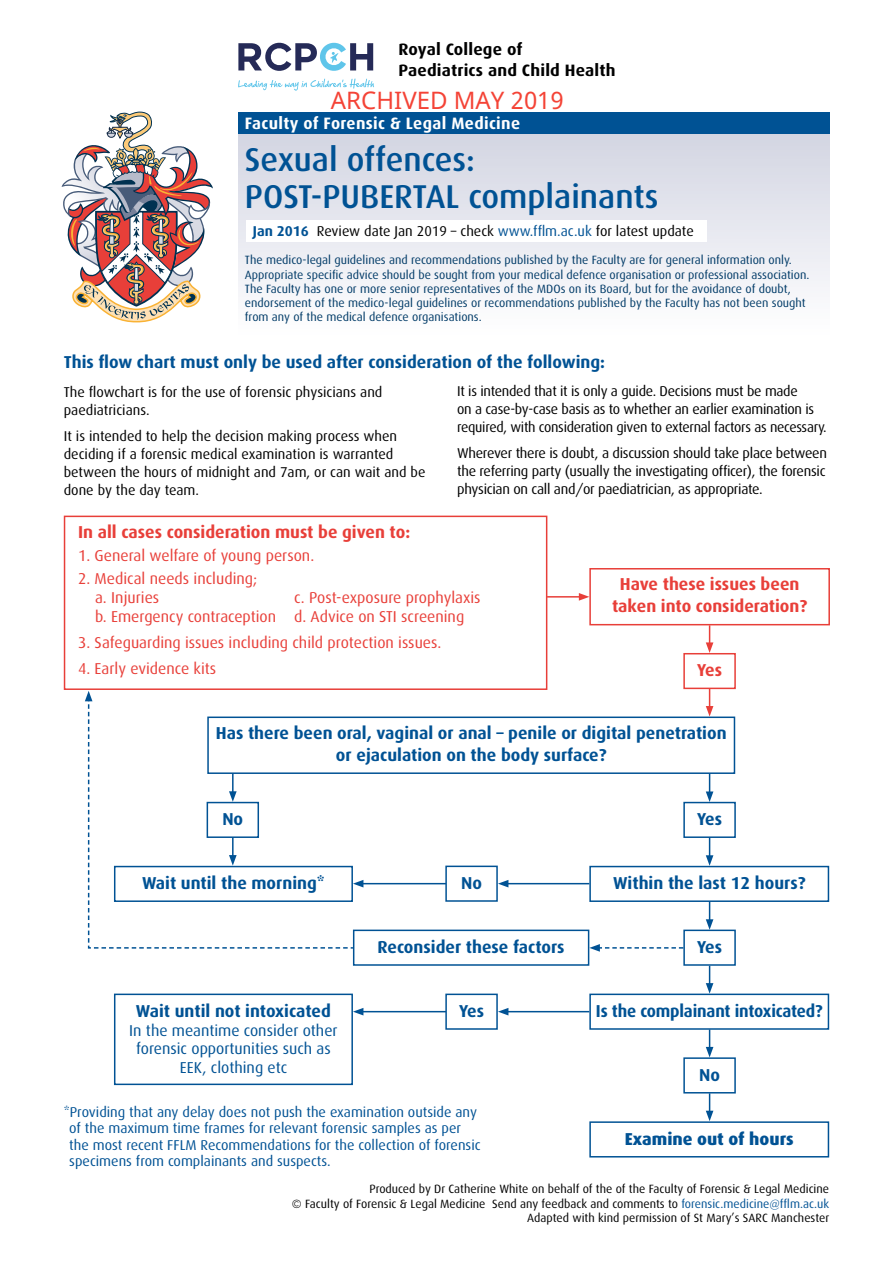
<style>
.page{position:relative;width:893px;height:1263px;background:#fff}
.page>*{position:absolute;margin:0;border:0;box-sizing:border-box;transform-origin:0 0}
.t1{font:500 33px/36.8px "Dax";color:#005294}
.t2{font:24px "Noto Sans";color:#f44336}
.t3{font:700 17.25px/21.8px "Dax";color:#005294;text-align:center}
.t4{font:700 17.25px/21.8px "Dax";color:#e83f39;text-align:center}
.t5{font:700 17.25px "Dax";color:#005294;scale:.96 1}
.t6{font:800 17.25px "Dax";color:#005294}
.t7{font:700 16.5px/21px "Dax";letter-spacing:.01em;color:#000}
.t8{font:700 16.5px "Dax";letter-spacing:.02em;color:#fff}
.t9{font:15.75px/18.8px "Dax";color:#e83f39}
.t10{font:15.75px/18.8px "Dax";color:#005294;text-align:center}
.t11{font:14.25px/18px "Dax";letter-spacing:-.01em;color:#000}
.t12{font:14.25px/16.5px "Dax";color:#005294}
.t13{font:12px/14.2px "Dax";color:#003a67}
.t14{font:12px/14.2px "Dax";color:#000;text-align:right}
.s1{font-weight:700;color:#005294}
.s2{color:#005294}
</style>
<div class="page">
<svg style="left:62px;top:112px;width:151px;height:210px"></svg>
<div style="left:238px;top:134px;width:591px;height:215px;background:linear-gradient(to bottom,#d3d5e2,#fff)"></div>
<div style="left:238px;top:113px;width:591px;height:21px;background:#005294"></div>
<div style="left:247px;top:220px;width:460px;height:22px;background:#fff"></div>
<svg style="left:238px;top:79px;width:136px;height:12px"></svg>
<svg style="left:238px;top:43px;width:135px;height:28px"></svg>
<div style="left:589px;top:568px;width:241px;height:57px;border:2px solid #e83f39"></div>
<div style="left:64px;top:516px;width:483px;height:174px;border:2px solid #e83f39"></div>
<div style="left:683px;top:653px;width:53px;height:36px;border:2px solid #e83f39"></div>
<div style="left:683px;top:802px;width:53px;height:36px;border:2px solid #005294"></div>
<div style="left:445px;top:865px;width:53px;height:37px;border:2px solid #005294"></div>
<div style="left:683px;top:929px;width:53px;height:37px;border:2px solid #005294"></div>
<div style="left:445px;top:993px;width:53px;height:37px;border:2px solid #005294"></div>
<div style="left:683px;top:1057px;width:53px;height:36px;border:2px solid #005294"></div>
<div style="left:589px;top:866px;width:240px;height:36px;border:2px solid #005294"></div>
<div style="left:589px;top:1121px;width:240px;height:36px;border:2px solid #005294"></div>
<div style="left:114px;top:993px;width:239px;height:92px;border:2px solid #005294"></div>
<div style="left:353px;top:929px;width:236px;height:37px;border:2px solid #005294"></div>
<div style="left:589px;top:993px;width:240px;height:37px;border:2px solid #005294"></div>
<div style="left:207px;top:716px;width:528px;height:58px;border:2px solid #005294"></div>
<hr style="left:506px;top:883px;width:83px;height:1px;background:#005294">
<svg style="left:498px;top:880px;width:10px;height:7px"></svg>
<hr style="left:506px;top:1011px;width:83px;height:1px;background:#005294">
<svg style="left:498px;top:1008px;width:10px;height:7px"></svg>
<svg style="left:589px;top:944px;width:94px;height:8px"></svg>
<hr style="left:361px;top:883px;width:85px;height:1px;background:#005294">
<hr style="left:361px;top:1011px;width:85px;height:1px;background:#005294">
<svg style="left:353px;top:1008px;width:10px;height:7px"></svg>
<svg style="left:706px;top:625px;width:7px;height:28px"></svg>
<svg style="left:706px;top:689px;width:7px;height:27px"></svg>
<svg style="left:706px;top:773px;width:7px;height:29px"></svg>
<svg style="left:706px;top:837px;width:7px;height:29px"></svg>
<svg style="left:85px;top:691px;width:278px;height:258px"></svg>
<svg style="left:706px;top:901px;width:7px;height:29px"></svg>
<svg style="left:706px;top:966px;width:7px;height:28px"></svg>
<svg style="left:706px;top:1029px;width:7px;height:28px"></svg>
<svg style="left:706px;top:1093px;width:7px;height:28px"></svg>
<hr style="left:547px;top:596px;width:34px;height:2px;background:#e83f39">
<svg style="left:579px;top:593px;width:10px;height:8px"></svg>
<p class="t7" style="left:399px;top:39px;width:218px">Royal College of<br>Paediatrics and Child Health</p>
<h2 class="t2" style="left:331px;top:83px;width:234px">ARCHIVED MAY 2019</h2>
<p class="t8" style="left:245px;top:114px;width:277px">Faculty of Forensic &amp; Legal Medicine</p>
<h1 class="t1" style="left:245px;top:141px;width:415px">Sexual offences:<br>POST-PUBERTAL complainants</h1>
<p class="t11" style="left:253px;top:222px;width:442px"><span class="s1">Jan 2016</span> Review date Jan 2019 – check <span class="s2">www.fflm.ac.uk</span> for latest update</p>
<p class="t13" style="left:245px;top:253px;width:566px">The medico-legal guidelines and recommendations published by the Faculty are for general information only.<br>Appropriate specific advice should be sought from your medical defence organisation or professional association.<br>The Faculty has one or more senior representatives of the MDOs on its Board, but for the avoidance of doubt, endorsement of the medico-legal guidelines or recommendations published by the Faculty has not been sought from any of the medical defence organisations.</p>
<p class="t3" style="left:64px;top:352px;width:543px">This flow chart must only be used after consideration of the following:</p>
<p class="t11" style="left:457px;top:382px;width:371px">It is intended that it is only a guide. Decisions must be made<br>on a case-by-case basis as to whether an earlier examination is required, with consideration given to external factors as necessary.</p>
<p class="t11" style="left:457px;top:445px;width:371px;text-align:justify">Wherever there is doubt, a discussion should take place between the referring party (usually the investigating officer), the forensic physician on call and/or paediatrician, as appropriate.</p>
<p class="t11" style="left:64px;top:383px;width:320px">The flowchart is for the use of forensic physicians and paediatricians.</p>
<p class="t11" style="left:64px;top:428px;width:363px">It is intended to help the decision making process when deciding if a forensic medical examination is warranted between the hours of midnight and 7am, or can wait and be done by the day team.</p>
<p class="t4" style="left:78px;top:521px;width:334px">In all cases consideration must be given to:</p>
<p class="t9" style="left:78px;top:546px;width:238px">1. General welfare of young person.</p>
<p class="t9" style="left:95px;top:569px;width:164px;text-indent:-17px">2. Medical needs including; a. Injuries</p>
<p class="t4" style="left:612px;top:574px;width:197px">Have these issues been taken into consideration?</p>
<p class="t9" style="left:95px;top:588px;width:387px;text-indent:199px">c. Post-exposure prophylaxis b. Emergency contraception d. Advice on STI screening</p>
<p class="t9" style="left:78px;top:633px;width:365px">3. Safeguarding issues including child protection issues.</p>
<p class="t9" style="left:78px;top:660px;width:140px">4. Early evidence kits</p>
<p class="t4" style="left:697px;top:659px;width:26px">Yes</p>
<p class="t3" style="left:216px;top:722px;width:512px">Has there been oral, vaginal or anal – penile or digital penetration or ejaculation on the body surface?</p>
<p class="t3" style="left:222px;top:808px;width:22px">No</p>
<p class="t3" style="left:697px;top:808px;width:26px">Yes</p>
<p class="t3" style="left:142px;top:872px;width:184px">Wait until the morning*</p>
<p class="t3" style="left:461px;top:872px;width:22px">No</p>
<p class="t3" style="left:613px;top:872px;width:194px">Within the last 12 hours?</p>
<p class="t3" style="left:378px;top:936px;width:189px">Reconsider these factors</p>
<p class="t3" style="left:697px;top:936px;width:26px">Yes</p>
<p class="t3" style="left:136px;top:1000px;width:197px">Wait until not intoxicated</p>
<p class="t10" style="left:129px;top:1021px;width:210px">In the meantime consider other forensic opportunities such as<br>EEK, clothing etc</p>
<p class="t3" style="left:459px;top:1000px;width:26px">Yes</p>
<p class="t5" style="left:596px;top:1001px;width:238px">Is the complainant intoxicated?</p>
<p class="t3" style="left:699px;top:1064px;width:22px">No</p>
<p class="t12" style="left:69px;top:1103px;width:413px;text-indent:-6px">*Providing that any delay does not push the examination outside any of the maximum time frames for relevant forensic samples as per the most recent FFLM Recommendations for the collection of forensic specimens from complainants and suspects.</p>
<p class="t6" style="left:625px;top:1129px;width:170px">Examine out of hours</p>
<p class="t14" style="left:292px;top:1182px;width:539px">Produced by Dr Catherine White on behalf of the of the Faculty of Forensic &amp; Legal Medicine<br>© Faculty of Forensic &amp; Legal Medicine Send any feedback and comments to <span class="s2">forensic.medicine@fflm.ac.uk<br></span>Adapted with kind permission of St Mary’s SARC Manchester</p>
</div>
